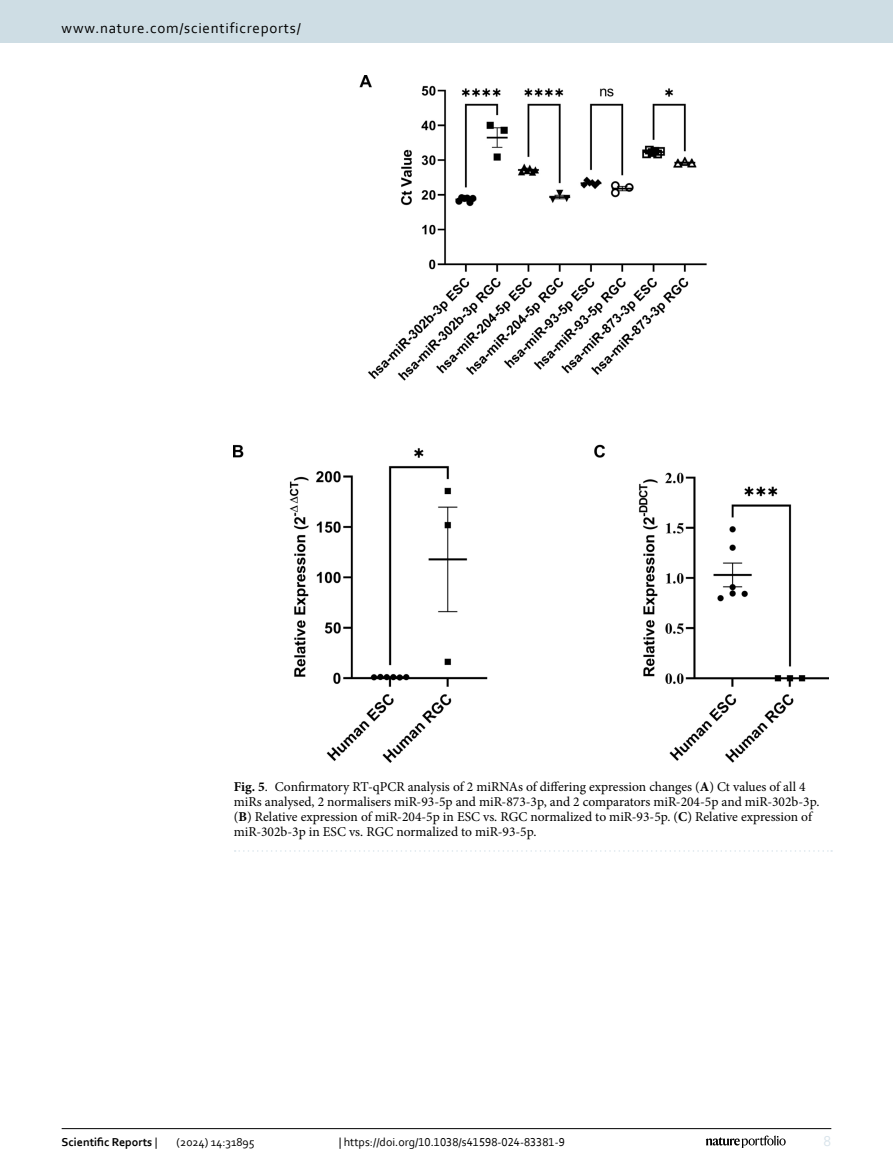
<style>
.page{position:relative;width:893px;height:1174px;background:#fff}
.page>*{position:absolute;margin:0;border:0;box-sizing:border-box;transform-origin:0 0}
.t1{font:15px "Corbel";letter-spacing:.05em;color:#000}
.t2{font:15px "Corbel";color:#d9e4eb}
.Figure_Caption{font:13.5px/15px "Minion Pro";color:#000}
.t3{font:12px "Corbel";color:#000}
.t4{font:700 12px "Corbel";color:#000}
.s1{font-weight:700}
.s2{font-weight:400}
</style>
<div class="page">
<img style="left:234px;top:76px;width:595px;height:687px">
<svg style="left:235px;top:850px;width:597px;height:1px"></svg>
<hr style="left:62px;top:1128px;width:769px;height:1px;background:#000">
<svg style="left:706px;top:1135px;width:80px;height:12px"></svg>
<div style="left:0;top:0;width:893px;height:43px;background:#cedde4"></div>
<p class="t1" style="left:62px;top:18px;width:241px">www.nature.com/scientificreports/</p>
<p class="Figure_Caption" style="left:234px;top:779px;width:587px"><span class="s1">Fig. 5</span>. Confirmatory RT-qPCR analysis of 2 miRNAs of differing expression changes (<span class="s1">A</span>) Ct values of all 4 miRs analysed, 2 normalisers miR-93-5p and miR-873-3p, and 2 comparators miR-204-5p and miR-302b-3p. (<span class="s1">B</span>) Relative expression of miR-204-5p in ESC vs. RGC normalized to miR-93-5p. (<span class="s1">C</span>) Relative expression of miR-302b-3p in ESC vs. RGC normalized to miR-93-5p.</p>
<p class="t4" style="left:62px;top:1134px;width:97px">Scientific Reports <span class="s2">|</span></p>
<p class="t3" style="left:177px;top:1134px;width:80px">(2024) 14:31895</p>
<p class="t3" style="left:339px;top:1134px;width:228px">| https://doi.org/10.1038/s41598-024-83381-9</p>
<p class="t2" style="left:824px;top:1132px;width:9px">8</p>
</div>
